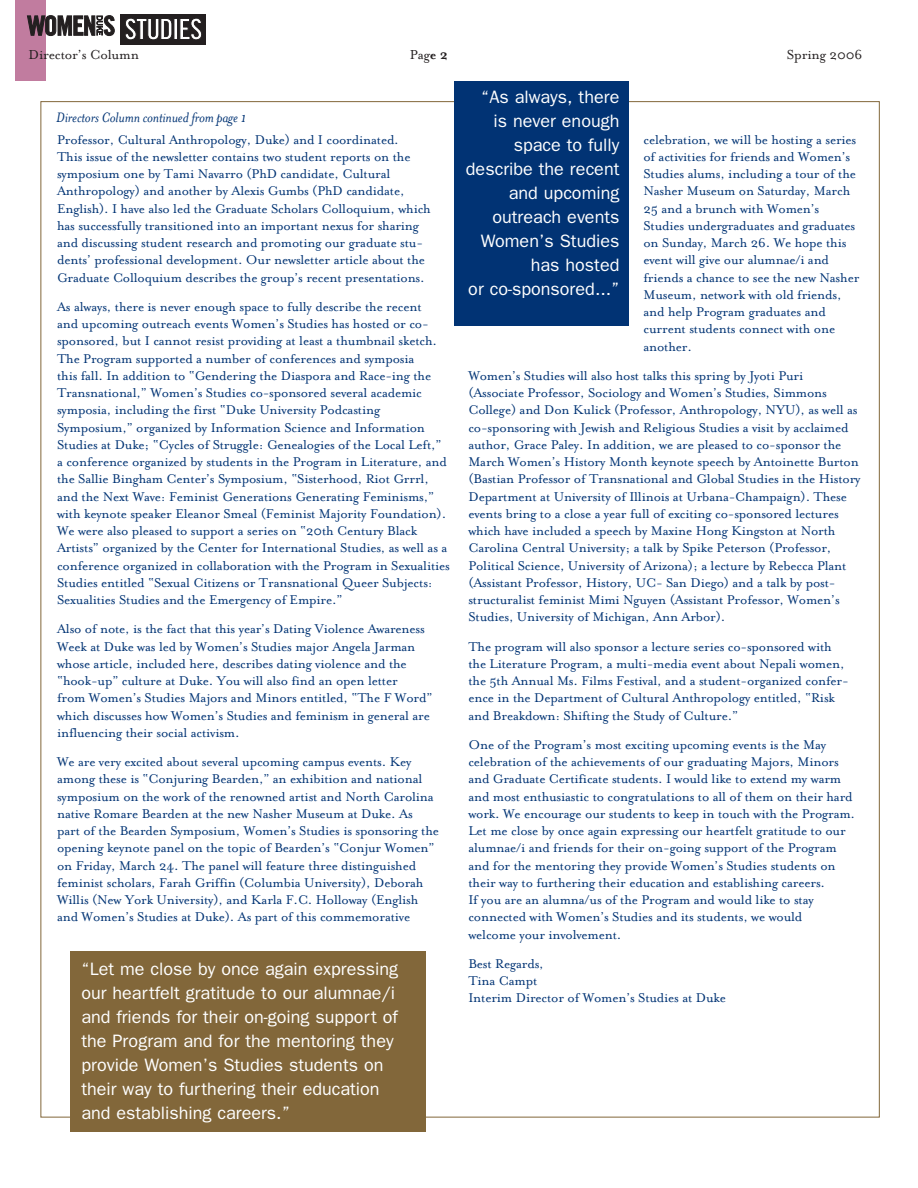
<style>
.page{position:relative;width:918px;height:1188px;background:#fff}
.page>*{position:absolute;margin:0;border:0;box-sizing:border-box;transform-origin:0 0}
.t1{font:18px/24px "Franklin Gothic";color:#fff;text-align:right}
.t2{font:italic 15.75px "Mrs Eaves";letter-spacing:-.01em;color:#013374}
.t3{font:15px "Mrs Eaves Roman";letter-spacing:-.01em;color:#231f20}
.t4{font:14.7px/17.2px "Mrs Eaves Roman";letter-spacing:-.01em;color:#013374}
.s1{font-family:"Mrs Eaves";font-weight:700}
</style>
<div class="page">
<div style="left:15px;top:0;width:30px;height:81px;background:#c17c9f"></div>
<div style="left:120px;top:14px;width:86px;height:30px;background:#231f20"></div>
<svg style="left:125px;top:18px;width:47px;height:22px"></svg>
<svg style="left:174px;top:19px;width:3px;height:20px"></svg>
<svg style="left:180px;top:18px;width:22px;height:22px"></svg>
<svg style="left:27px;top:16px;width:87px;height:20px"></svg>
<div style="left:454px;top:81px;width:174px;height:245px;background:#013374"></div>
<div style="left:71px;top:951px;width:355px;height:181px;background:#82673a"></div>
<p class="t3" style="left:28px;top:45px;width:112px">Director’s Column</p>
<p class="t3" style="left:410px;top:45px;width:40px">Pag<span class="s1">e 2</span></p>
<p class="t3" style="left:787px;top:45px;width:77px">Spring 2006</p>
<p class="t2" style="left:56px;top:107px;width:192px">Directors Column continued from page 1</p>
<p class="t4" style="left:57px;top:130px;width:375px">Professor, Cultural Anthropology, Duke) and I coordinated.<br>This issue of the newsletter contains two student reports on the symposium one by Tami Navarro (PhD candidate, Cultural Anthropology) and another by Alexis Gumbs (PhD candidate, English). I have also led the Graduate Scholars Colloquium, which has successfully transitioned into an important nexus for sharing and discussing student research and promoting our graduate stu&shy;dents’ professional development. Our newsletter article about the Graduate Colloquium describes the group’s recent presentations.</p>
<p class="t4" style="left:57px;top:297px;width:394px">As always, there is never enough space to fully describe the recent<br>and upcoming outreach events Women’s Studies has hosted or co&shy;sponsored, but I cannot resist providing at least a thumbnail sketch.<br>The Program supported a number of conferences and symposia<br>this fall. In addition to “Gendering the Diaspora and Race-ing the Transnational,” Women’s Studies co-sponsored several academic symposia, including the first “Duke University Podcasting Symposium,” organized by Information Science and Information Studies at Duke; “Cycles of Struggle: Genealogies of the Local Left,” a conference organized by students in the Program in Literature, and the Sallie Bingham Center’s Symposium, “Sisterhood, Riot Grrrl, and the Next Wave: Feminist Generations Generating Feminisms,” with keynote speaker Eleanor Smeal (Feminist Majority Foundation).<br>We were also pleased to support a series on “20th Century Black Artists” organized by the Center for International Studies, as well as a conference organized in collaboration with the Program in Sexualities Studies entitled “Sexual Citizens or Transnational Queer Subjects:<br>Sexualities Studies and the Emergency of Empire.”</p>
<p class="t4" style="left:57px;top:620px;width:377px">Also of note, is the fact that this year’s Dating Violence Awareness Week at Duke was led by Women’s Studies major Angela Jarman whose article, included here, describes dating violence and the “hook-up” culture at Duke. You will also find an open letter<br>from Women’s Studies Majors and Minors entitled, “The F Word” which discusses how Women’s Studies and feminism in general are influencing their social activism.</p>
<p class="t4" style="left:57px;top:752px;width:384px">We are very excited about several upcoming campus events. Key among these is “Conjuring Bearden,” an exhibition and national symposium on the work of the renowned artist and North Carolina native Romare Bearden at the new Nasher Museum at Duke. As part of the Bearden Symposium, Women’s Studies is sponsoring the opening keynote panel on the topic of Bearden’s “Conjur Women” on Friday, March 24. The panel will feature three distinguished feminist scholars, Farah Griffin (Columbia University), Deborah Willis (New York University), and Karla F.C. Holloway (English and Women’s Studies at Duke). As part of this commemorative</p>
<p class="t1" style="left:81px;top:958px;width:318px;text-align:left">“Let me close by once again expressing our heartfelt gratitude to our alumnae/i and friends for their on-going support of the Program and for the mentoring they provide Women’s Studies students on their way to furthering their education and establishing careers.”</p>
<p class="t1" style="left:466px;top:87px;width:155px">“As always, there is never enough space to fully describe the recent and upcoming outreach events<br>Women’s Studies has hosted<br>or co-sponsored...”</p>
<p class="t4" style="left:644px;top:130px;width:217px">celebration, we will be hosting a series of activities for friends and Women’s<br>Studies alums, including a tour of the<br>Nasher Museum on Saturday, March<br>25 and a brunch with Women’s<br>Studies undergraduates and graduates on Sunday, March 26. We hope this event will give our alumnae/i and friends a chance to see the new Nasher<br>Museum, network with old friends, and help Program graduates and current students connect with one another.</p>
<p class="t4" style="left:468px;top:366px;width:394px">Women’s Studies will also host talks this spring by Jyoti Puri (Associate Professor, Sociology and Women’s Studies, Simmons College) and Don Kulick (Professor, Anthropology, NYU), as well as co-sponsoring with Jewish and Religious Studies a visit by acclaimed author, Grace Paley. In addition, we are pleased to co-sponsor the March Women’s History Month keynote speech by Antoinette Burton (Bastian Professor of Transnational and Global Studies in the History Department at University of Illinois at Urbana-Champaign). These events bring to a close a year full of exciting co-sponsored lectures which have included a speech by Maxine Hong Kingston at North Carolina Central University; a talk by Spike Peterson (Professor, Political Science, University of Arizona); a lecture by Rebecca Plant (Assistant Professor, History, UC- San Diego) and a talk by post&shy;structuralist feminist Mimi Nguyen (Assistant Professor, Women’s Studies, University of Michigan, Ann Arbor).</p>
<p class="t4" style="left:468px;top:637px;width:382px">The program will also sponsor a lecture series co-sponsored with the Literature Program, a multi-media event about Nepali women, the 5th Annual Ms. Films Festival, and a student-organized confer&shy;ence in the Department of Cultural Anthropology entitled, “Risk and Breakdown: Shifting the Study of Culture.”</p>
<p class="t4" style="left:468px;top:735px;width:388px">One of the Program’s most exciting upcoming events is the May celebration of the achievements of our graduating Majors, Minors and Graduate Certificate students. I would like to extend my warm and most enthusiastic to congratulations to all of them on their hard work. We encourage our students to keep in touch with the Program.<br>Let me close by once again expressing our heartfelt gratitude to our alumnae/i and friends for their on-going support of the Program and for the mentoring they provide Women’s Studies students on their way to furthering their education and establishing careers.<br>If you are an alumna/us of the Program and would like to stay connected with Women’s Studies and its students, we would<br>welcome your involvement.</p>
<p class="t4" style="left:468px;top:954px;width:259px">Best Regards,<br>Tina Campt<br>Interim Director of Women’s Studies at Duke</p>
</div>
